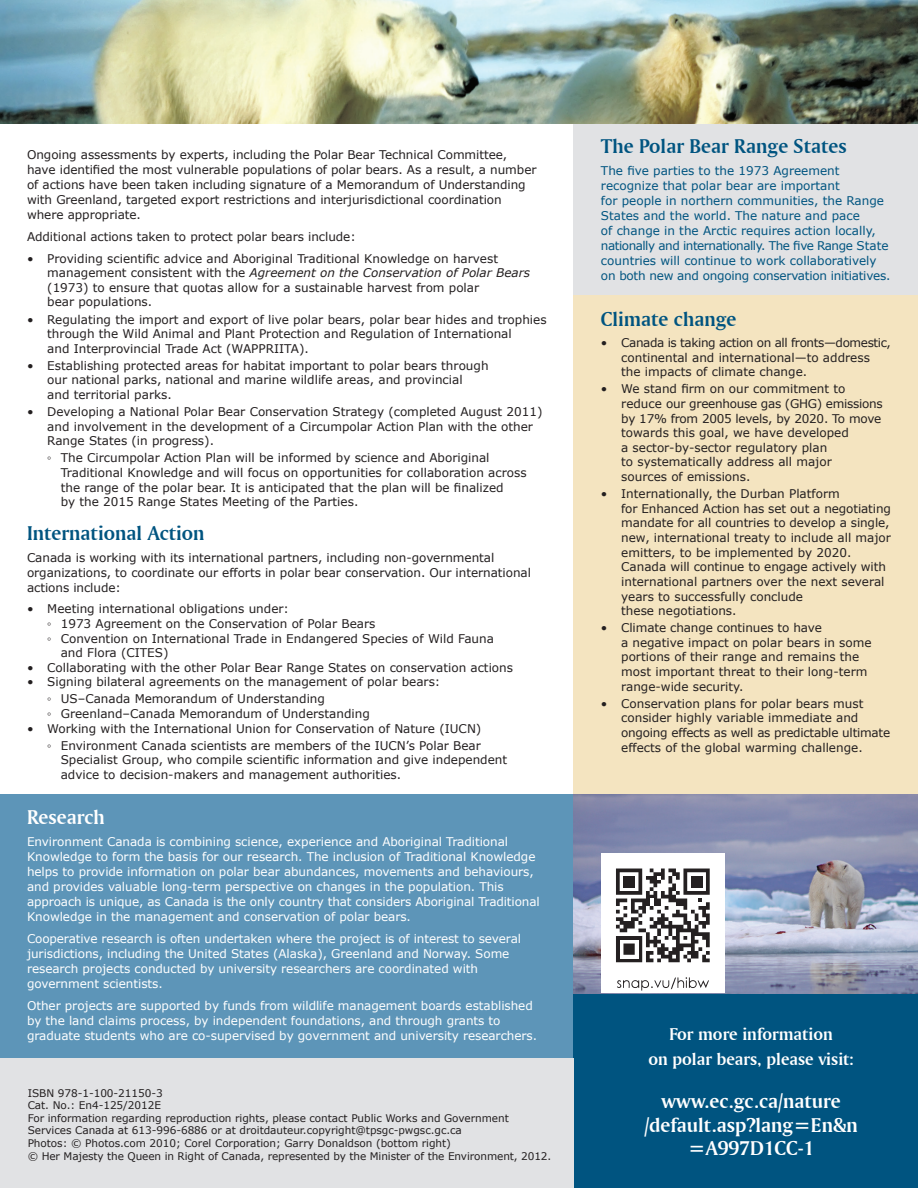
<style>
.page{position:relative;width:918px;height:1188px;background:#fff}
.page>*{position:absolute;margin:0;border:0;box-sizing:border-box;transform-origin:0 0}
.t1{font:21px/23.2px "Amerigo BT Bold A";color:#fff;text-align:center}
.t2{font:21px "Amerigo BT Bold A";color:#005480}
.t3{font:18px/25.2px "Amerigo BT Bold A";color:#fff;text-align:center}
.Body_text{font:12px/14.7px "Verdana";color:#231f20}
.Body_text-2{font:12px/15px "Verdana";letter-spacing:-.005em;color:#fff}
.Body_text-3{font:12px/15px "Verdana";color:#005480}
.Body_text-4{font:10.5px/12.6px "Verdana";letter-spacing:-.005em;color:#231f20}
.s1{font-style:italic}
</style>
<div class="page">
<div style="left:0;top:795px;width:575px;height:393px;background:#5d95b8"></div>
<div style="left:574px;top:929px;width:344px;height:259px;background:#005480"></div>
<div style="left:574px;top:0;width:344px;height:802px;background:#f4e4c0"></div>
<img style="left:574px;top:795px;width:344px;height:198px">
<div style="left:0;top:1058px;width:574px;height:130px;background:#e1e2e4"></div>
<div style="left:574px;top:123px;width:344px;height:171px;background:#e1e2e4"></div>
<img style="left:0;top:0;width:918px;height:123px">
<div style="left:601px;top:854px;width:124px;height:139px;background:#fff"></div>
<svg style="left:616px;top:869px;width:94px;height:93px"></svg>
<svg style="left:617px;top:977px;width:92px;height:14px"></svg>
<p class="Body_text" style="left:27px;top:147px;width:511px">Ongoing assessments by experts, including the Polar Bear Technical Committee, have identified the most vulnerable populations of polar bears. As a result, a number of actions have been taken including signature of a Memorandum of Understanding with Greenland, targeted export restrictions and interjurisdictional coordination where appropriate.</p>
<p class="Body_text" style="left:27px;top:229px;width:330px">Additional actions taken to protect polar bears include:</p>
<p class="Body_text" style="left:47px;top:250px;width:484px;text-indent:-20px">• Providing scientific advice and Aboriginal Traditional Knowledge on harvest management consistent with the <span class="s1">Agreement on the Conservation of Polar Bears </span>(1973) to ensure that quotas allow for a sustainable harvest from polar<br>bear populations.</p>
<p class="Body_text" style="left:47px;top:311px;width:501px;text-indent:-20px">• Regulating the import and export of live polar bears, polar bear hides and trophies through the Wild Animal and Plant Protection and Regulation of International<br>and Interprovincial Trade Act (WAPPRIITA).</p>
<p class="Body_text" style="left:47px;top:358px;width:443px;text-indent:-20px">• Establishing protected areas for habitat important to polar bears through our national parks, national and marine wildlife areas, and provincial<br>and territorial parks.</p>
<p class="Body_text" style="left:47px;top:404px;width:497px;text-indent:-20px">• Developing a National Polar Bear Conservation Strategy (completed August 2011) and involvement in the development of a Circumpolar Action Plan with the other<br>Range States (in progress).</p>
<p class="Body_text" style="left:61px;top:450px;width:467px;text-indent:-14px">◦ The Circumpolar Action Plan will be informed by science and Aboriginal Traditional Knowledge and will focus on opportunities for collaboration across the range of the polar bear. It is anticipated that the plan will be finalized<br>by the 2015 Range States Meeting of the Parties.</p>
<p class="t2" style="left:27px;top:520px;width:179px">International Action</p>
<p class="Body_text" style="left:27px;top:550px;width:506px">Canada is working with its international partners, including non-governmental organizations, to coordinate our efforts in polar bear conservation. Our international actions include:</p>
<p class="Body_text" style="left:27px;top:601px;width:264px">• Meeting international obligations under:</p>
<p class="Body_text" style="left:47px;top:616px;width:330px">◦ 1973 Agreement on the Conservation of Polar Bears</p>
<p class="Body_text" style="left:61px;top:630px;width:435px;text-indent:-14px">◦ Convention on International Trade in Endangered Species of Wild Fauna and Flora (CITES)</p>
<p class="Body_text" style="left:27px;top:660px;width:488px">• Collaborating with the other Polar Bear Range States on conservation actions</p>
<p class="Body_text" style="left:27px;top:674px;width:415px">• Signing bilateral agreements on the management of polar bears:</p>
<p class="Body_text" style="left:47px;top:691px;width:279px">◦ US–Canada Memorandum of Understanding</p>
<p class="Body_text" style="left:47px;top:706px;width:324px">◦ Greenland–Canada Memorandum of Understanding</p>
<p class="Body_text" style="left:27px;top:721px;width:456px">• Working with the International Union for Conservation of Nature (IUCN)</p>
<p class="Body_text" style="left:61px;top:738px;width:448px;text-indent:-14px">◦ Environment Canada scientists are members of the IUCN’s Polar Bear<br>Specialist Group, who compile scientific information and give independent advice to decision-makers and management authorities.</p>
<p class="t1" style="left:27px;top:805px;width:79px">Research</p>
<p class="Body_text-2" style="left:27px;top:834px;width:514px">Environment Canada is combining science, experience and Aboriginal Traditional Knowledge to form the basis for our research. The inclusion of Traditional Knowledge helps to provide information on polar bear abundances, movements and behaviours, and provides valuable long-term perspective on changes in the population. This approach is unique, as Canada is the only country that considers Aboriginal Traditional Knowledge in the management and conservation of polar bears.</p>
<p class="Body_text-2" style="left:27px;top:931px;width:496px">Cooperative research is often undertaken where the project is of interest to several jurisdictions, including the United States (Alaska), Greenland and Norway. Some research projects conducted by university researchers are coordinated with government scientists.</p>
<p class="Body_text-2" style="left:27px;top:997px;width:512px">Other projects are supported by funds from wildlife management boards established by the land claims process, by independent foundations, and through grants to graduate students who are co-supervised by government and university researchers.</p>
<p class="Body_text-4" style="left:28px;top:1086px;width:137px">ISBN 978-1-100-21150-3</p>
<p class="Body_text-4" style="left:28px;top:1099px;width:135px">Cat. No.: En4-125/2012E</p>
<p class="Body_text-4" style="left:28px;top:1111px;width:483px">For information regarding reproduction rights, please contact Public Works and Government<br>Services Canada at 613-996-6886 or at droitdauteur.copyright@tpsgc-pwgsc.gc.ca</p>
<p class="Body_text-4" style="left:28px;top:1137px;width:425px">Photos: © Photos.com 2010; Corel Corporation; Garry Donaldson (bottom right)</p>
<p class="Body_text-4" style="left:28px;top:1149px;width:525px">© Her Majesty the Queen in Right of Canada, represented by the Minister of the Environment, 2012.</p>
<p class="t2" style="left:601px;top:134px;width:247px">The Polar Bear Range States</p>
<p class="Body_text-3" style="left:601px;top:163px;width:291px">The five parties to the 1973 Agreement recognize that polar bear are important<br>for people in northern communities, the Range States and the world. The nature and pace<br>of change in the Arctic requires action locally, nationally and internationally. The five Range State countries will continue to work collaboratively on both new and ongoing conservation initiatives.</p>
<p class="t2" style="left:601px;top:306px;width:137px">Climate change</p>
<p class="Body_text" style="left:621px;top:335px;width:271px;text-indent:-20px">• Canada is taking action on all fronts—domestic, continental and international—to address the impacts of climate change.</p>
<p class="Body_text" style="left:621px;top:381px;width:263px;text-indent:-20px">• We stand firm on our commitment to reduce our greenhouse gas (GHG) emissions by 17% from 2005 levels, by 2020. To move towards this goal, we have developed<br>a sector-by-sector regulatory plan<br>to systematically address all major<br>sources of emissions.</p>
<p class="Body_text" style="left:621px;top:486px;width:271px;text-indent:-20px">• Internationally, the Durban Platform<br>for Enhanced Action has set out a negotiating mandate for all countries to develop a single, new, international treaty to include all major emitters, to be implemented by 2020.<br>Canada will continue to engage actively with international partners over the next several years to successfully conclude<br>these negotiations.</p>
<p class="Body_text" style="left:621px;top:620px;width:252px;text-indent:-20px">• Climate change continues to have<br>a negative impact on polar bears in some portions of their range and remains the most important threat to their long-term range-wide security.</p>
<p class="Body_text" style="left:621px;top:696px;width:271px;text-indent:-20px">• Conservation plans for polar bears must consider highly variable immediate and ongoing effects as well as predictable ultimate effects of the global warming challenge.</p>
<p class="t3" style="left:648px;top:1021px;width:207px">For more information<br>on polar bears, please visit:</p>
<p class="t1" style="left:644px;top:1089px;width:215px">www.ec.gc.ca/nature /default.asp?lang=En&amp;n =A997D1CC-1</p>
</div>
